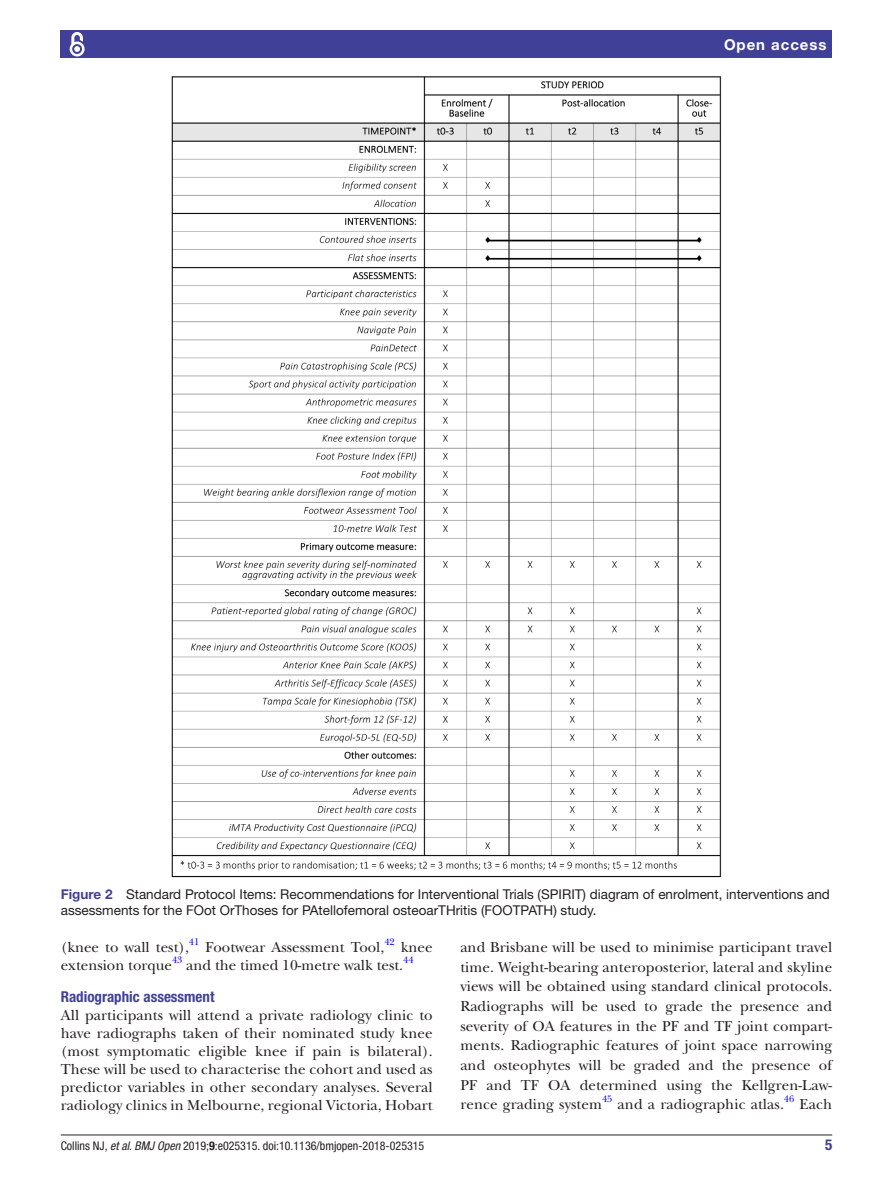
<style>
.page{position:relative;width:893px;height:1191px;background:#fff}
.page>*{position:absolute;margin:0;border:0;box-sizing:border-box;transform-origin:0 0}
.t1{font:15px/19.6px "New Baskerville";letter-spacing:.005em;color:#231f20;text-align:justify}
.t2{font:700 condensed 15px "Helvetica Neue LT Std";color:#414099}
.t3{font:700 15px "Helvetica Neue LT Std";letter-spacing:.065em;color:#fff}
.t4{font:13.5px/16.2px "Helvetica Neue LT Std";color:#231f20}
.t5{font:condensed 12px "Helvetica Neue LT Std";color:#231f20}
.t6{font:9.9px "New Baskerville";color:#00f}
.s1{font-weight:700;color:#414099}
.s2{font-style:italic}
.s3{font-weight:700}
</style>
<div class="page">
<hr style="left:61px;top:1134px;width:771px;height:1px;background:#231f20">
<div style="left:61px;top:31px;width:771px;height:27px;background:#414099"></div>
<svg style="left:69px;top:32px;width:16px;height:25px"></svg>
<img style="left:171px;top:76px;width:551px;height:802px">
<p class="t3" style="left:724px;top:35px;width:104px">Open access</p>
<p class="t4" style="left:61px;top:885px;width:771px"><span class="s1">Figure 2</span> Standard Protocol Items: Recommendations for Interventional Trials (SPIRIT) diagram of enrolment, interventions and assessments for the FOot OrThoses for PAtellofemoral osteoarTHritis (FOOTPATH) study.</p>
<p class="t1" style="left:61px;top:937px;width:130px">(knee to wall test),</p>
<p class="t6" style="left:189px;top:936px;width:12px">41</p>
<p class="t1" style="left:205px;top:937px;width:180px">Footwear Assessment Tool,</p>
<p class="t6" style="left:384px;top:936px;width:12px">42</p>
<p class="t1" style="left:401px;top:937px;width:33px">knee</p>
<p class="t1" style="left:61px;top:955px;width:113px">extension torque</p>
<p class="t6" style="left:172px;top:954px;width:12px">43</p>
<p class="t1" style="left:186px;top:955px;width:218px">and the timed 10-metre walk test.</p>
<p class="t6" style="left:403px;top:954px;width:12px">44</p>
<p class="t2" style="left:61px;top:987px;width:155px">Radiographic assessment</p>
<p class="t1" style="left:61px;top:1005px;width:373px;line-height:18px">All participants will attend a private radiology clinic to have radiographs taken of their nominated study knee (most symptomatic eligible knee if pain is bilateral).<br>These will be used to characterise the cohort and used as predictor variables in other secondary analyses. Several radiology clinics in Melbourne, regional Victoria, Hobart</p>
<p class="t1" style="left:460px;top:937px;width:373px">and Brisbane will be used to minimise participant travel time. Weight-bearing anteroposterior, lateral and skyline views will be obtained using standard clinical protocols.<br>Radiographs will be used to grade the presence and severity of OA features in the PF and TF joint compart&shy;ments. Radiographic features of joint space narrowing and osteophytes will be graded and the presence of PF and TF OA determined using the Kellgren-Law&shy;rence grading system</p>
<p class="t6" style="left:602px;top:1093px;width:12px">45</p>
<p class="t1" style="left:618px;top:1094px;width:168px">and a radiographic atlas.</p>
<p class="t6" style="left:784px;top:1093px;width:12px">46</p>
<p class="t1" style="left:800px;top:1094px;width:34px">Each</p>
<p class="t5" style="left:61px;top:1138px;width:365px">Collins NJ, <span class="s2">et al</span>. <span class="s2">BMJ Open</span> 2019;<span class="s3">9</span>:e025315. doi:10.1136/bmjopen-2018-025315</p>
<p class="t2" style="left:825px;top:1135px;width:9px">5</p>
</div>
